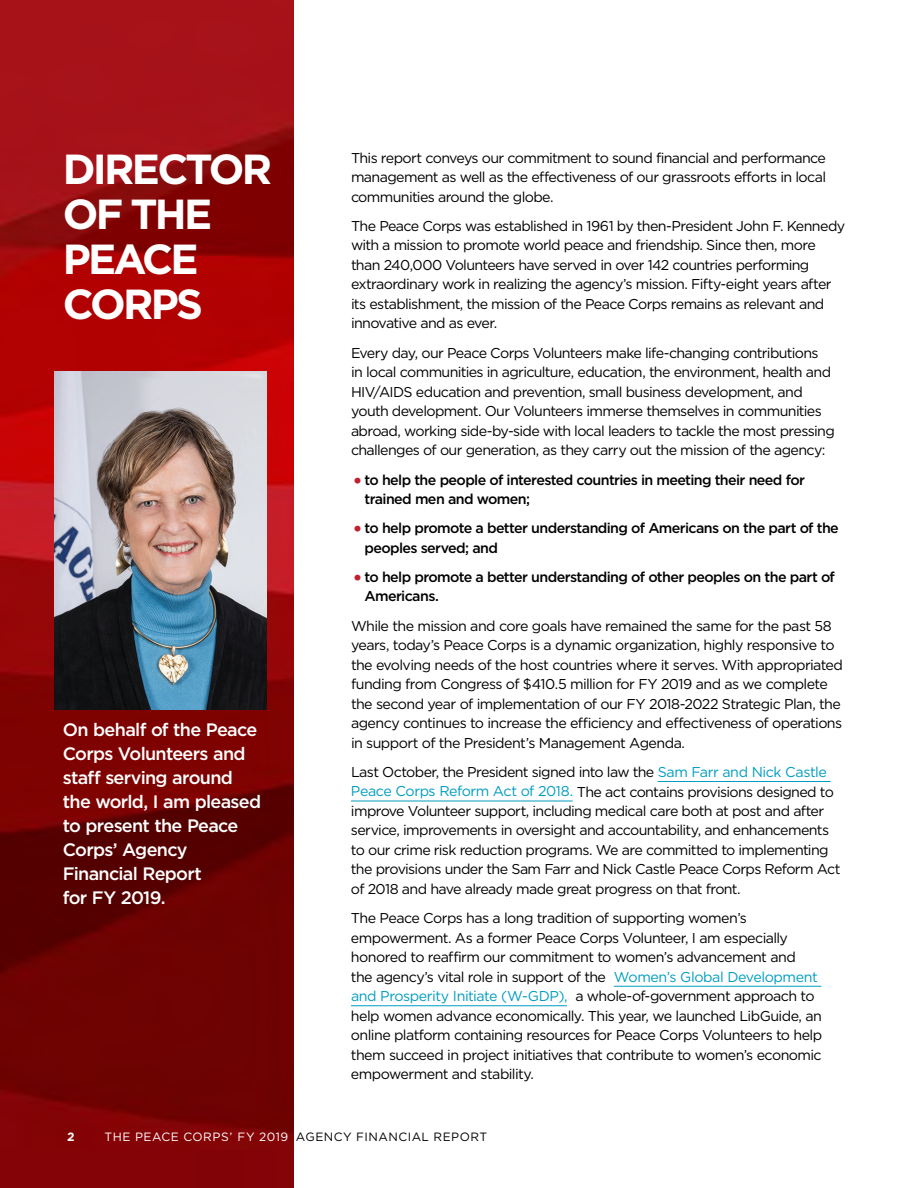
<style>
.page{position:relative;width:918px;height:1188px;background:#fff}
.page>*{position:absolute;margin:0;border:0;box-sizing:border-box;transform-origin:0 0}
.t1{font:700 42px/45px "Gotham";letter-spacing:-.065em;color:#fff}
.t2{font:500 18px/24px "Gotham";letter-spacing:-.04em;color:#fff}
.t3{font:14.25px/19.5px "Gotham";letter-spacing:-.045em;color:#000}
.t4{font:500 14.25px/19.5px "Gotham";letter-spacing:-.045em;color:#000}
.t5{font:12px "Gotham";letter-spacing:.04em;color:#000}
.t6{font:700 12px "Gotham";color:#fff}
.s1{font-size:21px;color:#c12032}
.s2{color:#009dc1}
.s3{color:#fff}
</style>
<div class="page">
<img style="left:0;top:0;width:293px;height:1188px">
<hr style="left:658px;top:781px;width:173px;height:1px;background:#009dc1">
<hr style="left:351px;top:801px;width:222px;height:1px;background:#009dc1">
<hr style="left:614px;top:986px;width:207px;height:1px;background:#009dc1">
<hr style="left:351px;top:1005px;width:216px;height:1px;background:#009dc1">
<img style="left:54px;top:372px;width:212px;height:338px">
<h2 class="t1" style="left:63px;top:145px;width:211px">DIRECTOR<br>OF THE<br>PEACE<br>CORPS</h2>
<p class="t2" style="left:63px;top:717px;width:200px">On behalf of the Peace<br>Corps Volunteers and staff serving around the world, I am pleased to present the Peace<br>Corps’ Agency<br>Financial Report<br>for FY 2019.</p>
<p class="t3" style="left:351px;top:148px;width:477px;text-align:justify">This report conveys our commitment to sound financial and performance management as well as the effectiveness of our grassroots efforts in local communities around the globe.</p>
<p class="t3" style="left:351px;top:216px;width:496px">The Peace Corps was established in 1961 by then-President John F. Kennedy with a mission to promote world peace and friendship. Since then, more than 240,000 Volunteers have served in over 142 countries performing extraordinary work in realizing the agency’s mission. Fifty-eight years after its establishment, the mission of the Peace Corps remains as relevant and innovative and as ever.</p>
<p class="t3" style="left:351px;top:343px;width:485px">Every day, our Peace Corps Volunteers make life-changing contributions<br>in local communities in agriculture, education, the environment, health and HIV/AIDS education and prevention, small business development, and youth development. Our Volunteers immerse themselves in communities abroad, working side-by-side with local leaders to tackle the most pressing challenges of our generation, as they carry out the mission of the agency:</p>
<p class="t4" style="left:364px;top:469px;width:442px;text-indent:-12px"><span class="s1">•</span> to help the people of interested countries in meeting their need for trained men and women;</p>
<p class="t4" style="left:364px;top:518px;width:476px;text-indent:-12px"><span class="s1">•</span> to help promote a better understanding of Americans on the part of the peoples served; and</p>
<p class="t4" style="left:364px;top:567px;width:472px;text-indent:-12px"><span class="s1">•</span> to help promote a better understanding of other peoples on the part of<br>Americans.</p>
<p class="t3" style="left:351px;top:616px;width:494px">While the mission and core goals have remained the same for the past 58 years, today’s Peace Corps is a dynamic organization, highly responsive to the evolving needs of the host countries where it serves. With appropriated funding from Congress of $410.5 million for FY 2019 and as we complete the second year of implementation of our FY 2018-2022 Strategic Plan, the agency continues to increase the efficiency and effectiveness of operations in support of the President’s Management Agenda.</p>
<p class="t3" style="left:351px;top:762px;width:491px">Last October, the President signed into law the <span class="s2">Sam Farr and Nick Castle Peace Corps Reform Act of 2018.</span> The act contains provisions designed to improve Volunteer support, including medical care both at post and after service, improvements in oversight and accountability, and enhancements to our crime risk reduction programs. We are committed to implementing the provisions under the Sam Farr and Nick Castle Peace Corps Reform Act of 2018 and have already made great progress on that front.</p>
<p class="t3" style="left:351px;top:908px;width:473px">The Peace Corps has a long tradition of supporting women’s empowerment. As a former Peace Corps Volunteer, I am especially honored to reaffirm our commitment to women’s advancement and<br>the agency’s vital role in support of the <span class="s2">Women’s Global Development and Prosperity Initiate (W-GDP),</span> a whole-of-government approach to help women advance economically. This year, we launched LibGuide, an online platform containing resources for Peace Corps Volunteers to help them succeed in project initiatives that contribute to women’s economic empowerment and stability.</p>
<p class="t6" style="left:67px;top:1129px;width:9px">2</p>
<p class="t5" style="left:105px;top:1130px;width:384px"><span class="s3">THE PEACE CORPS’ FY 2019</span> AGENCY FINANCIAL REPORT</p>
</div>
